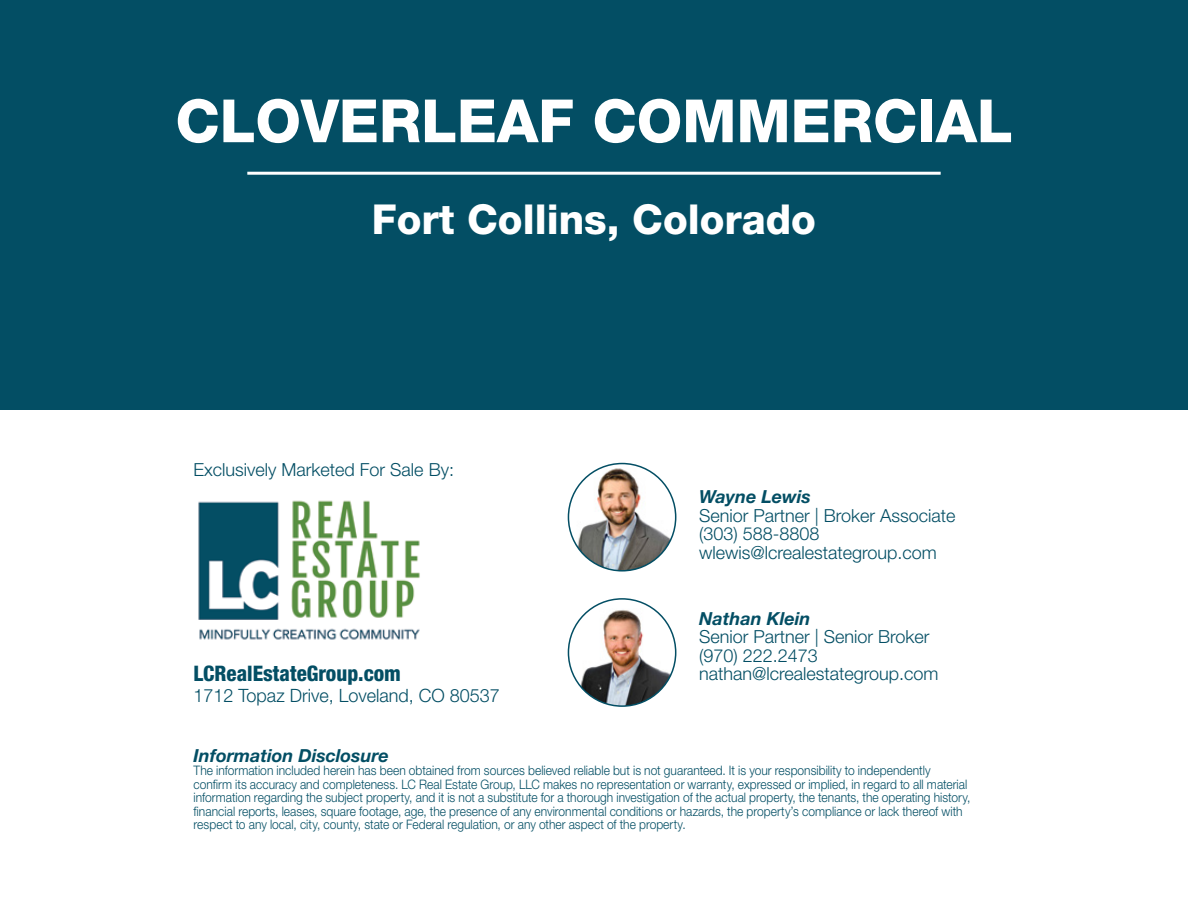
<style>
.page{position:relative;width:1188px;height:918px;background:#fff}
.page>*{position:absolute;margin:0;border:0;box-sizing:border-box;transform-origin:0 0}
.t1{font:800 59.7px "Helvetica Neue LT Std";color:#fff}
.t2{font:800 41.25px "Helvetica Neue LT Std";color:#fff}
.t3{font:800 condensed 21.45px "Helvetica Neue LT Std";color:#034e64}
.t4{font:300 18.3px "Helvetica Neue LT Std";color:#034e64}
.t5{font:300 18px/18.6px "Helvetica Neue LT Std";color:#034e64}
.t6{font:italic 700 18px "Helvetica Neue LT Std";color:#034e64}
.t7{font:300 13.05px/13.5px "Helvetica Neue LT Std";letter-spacing:.005em;color:#034e64;scale:.92 1}
</style>
<div class="page">
<div style="left:0;top:0;width:1188px;height:409px;background:#034e64"></div>
<hr style="left:247px;top:172px;width:694px;height:3px;background:#fff">
<img style="left:198px;top:500px;width:222px;height:140px">
<img style="left:574px;top:599px;width:102px;height:107px">
<div style="left:568px;top:598px;width:108px;height:109px;border:2px solid #034e64;border-radius:50%"></div>
<img style="left:568px;top:464px;width:108px;height:107px;border-radius:54px">
<div style="left:568px;top:463px;width:108px;height:109px;border:2px solid #034e64;border-radius:50%"></div>
<h1 class="t1" style="left:175px;top:85px;width:839px">CLOVERLEAF COMMERCIAL</h1>
<h2 class="t2" style="left:372px;top:195px;width:446px">Fort Collins, Colorado</h2>
<h3 class="t5" style="left:194px;top:460px;width:262px">Exclusively Marketed For Sale By:</h3>
<h3 class="t3" style="left:194px;top:660px;width:209px">LCRealEstateGroup.com</h3>
<h3 class="t4" style="left:194px;top:684px;width:308px">1712 Topaz Drive, Loveland, CO 80537</h3>
<h3 class="t6" style="left:699px;top:486px;width:113px">Wayne Lewis</h3>
<h3 class="t5" style="left:699px;top:506px;width:258px">Senior Partner | Broker Associate (303) 588-8808 wlewis@lcrealestategroup.com</h3>
<h3 class="t6" style="left:699px;top:607px;width:113px">Nathan Klein</h3>
<h3 class="t5" style="left:699px;top:627px;width:241px">Senior Partner | Senior Broker (970) 222.2473 nathan@lcrealestategroup.com</h3>
<h3 class="t6" style="left:194px;top:744px;width:197px">Information Disclosure</h3>
<p class="t7" style="left:194px;top:764px;width:846px">The information included herein has been obtained from sources believed reliable but is not guaranteed. It is your responsibility to independently confirm its accuracy and completeness. LC Real Estate Group, LLC makes no representation or warranty, expressed or implied, in regard to all material information regarding the subject property, and it is not a substitute for a thorough investigation of the actual property, the tenants, the operating history, financial reports, leases, square footage, age, the presence of any environmental conditions or hazards, the property’s compliance or lack thereof with respect to any local, city, county, state or Federal regulation, or any other aspect of the property.</p>
</div>
